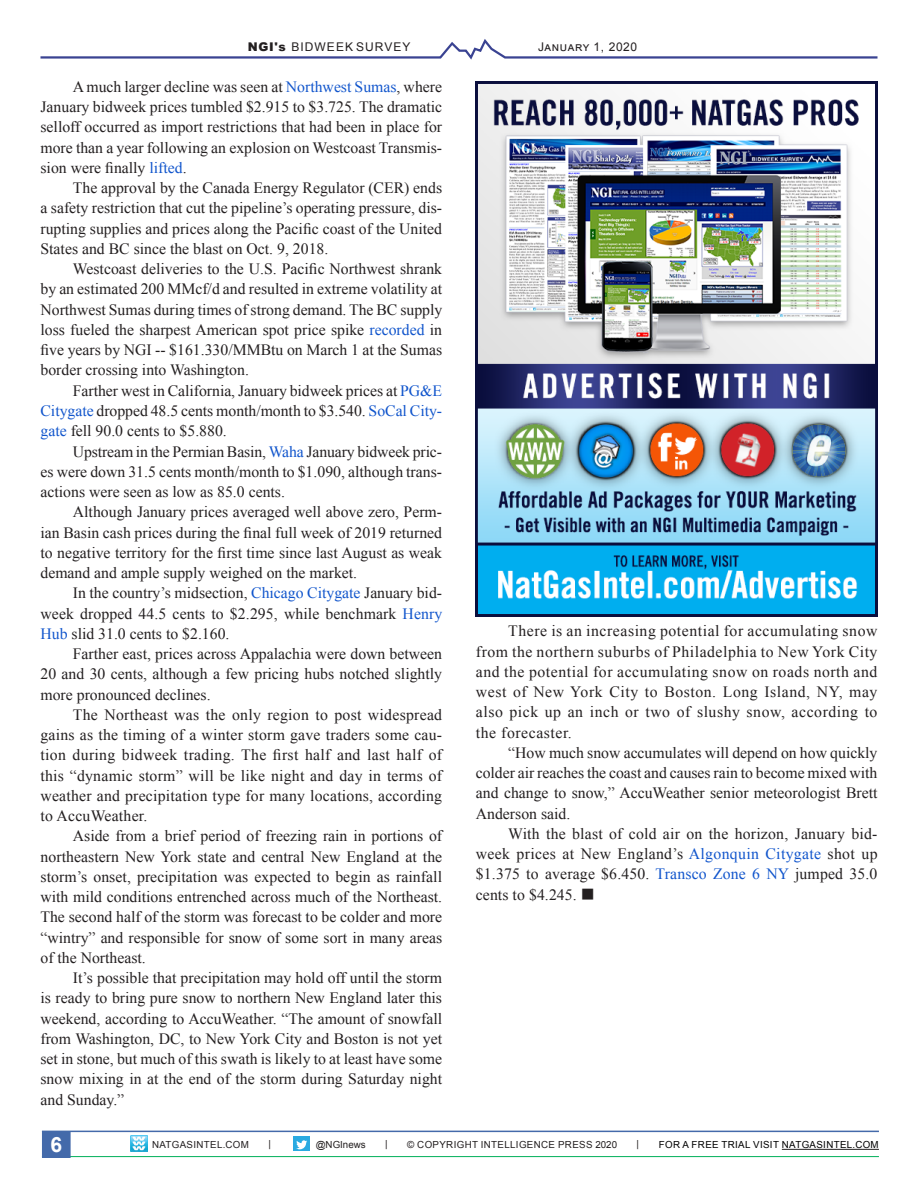
<style>
.page{position:relative;width:918px;height:1188px;background:#fff}
.page>*{position:absolute;margin:0;border:0;box-sizing:border-box;transform-origin:0 0}
.t1{font:700 21px "Arial";color:#fff}
.t2{font:15.75px/20.2px "Times New Roman";color:#231f20;text-align:justify}
.t3{font:12px "Arial";letter-spacing:.075em;color:#231f20}
.t4{font:12px "Arial";letter-spacing:.05em;color:#231f20}
.t5{font:9.75px "Arial";letter-spacing:.035em;color:#231f20}
.t6{font:9.75px "Arial";letter-spacing:.035em;color:#000}
.t7{font:9.75px "Arial";color:#231f20}
.s1{font-weight:900}
.s2{color:#15c}
</style>
<div class="page">
<svg style="left:40px;top:39px;width:838px;height:21px"></svg>
<hr style="left:42px;top:1131px;width:837px;height:1px;background:#446aaa">
<hr style="left:42px;top:1156px;width:837px;height:1px;background:#00af5a">
<hr style="left:782px;top:1149px;width:97px;height:1px;background:#231f20">
<img style="left:131px;top:1135px;width:16px;height:16px">
<div style="left:293px;top:1137px;width:17px;height:14px;background:#2aaae1"></div>
<svg style="left:296px;top:1140px;width:11px;height:9px"></svg>
<div style="left:43px;top:1132px;width:27px;height:25px;background:#446aaa"></div>
<div style="left:42px;top:1131px;width:29px;height:27px;border:2px solid #446aaa"></div>
<img style="left:476px;top:81px;width:402px;height:535px">
<p class="t3" style="left:248px;top:38px;width:164px"><span class="s1">NGI's</span> BIDWEEK SURVEY</p>
<p class="t4" style="left:538px;top:38px;width:101px">January 1, 2020</p>
<p class="t2" style="left:41px;top:76px;width:403px;text-indent:32px">A much larger decline was seen at <span class="s2">Northwest Sumas</span>, where January bidweek prices tumbled $2.915 to $3.725. The dramatic selloff occurred as import restrictions that had been in place for more than a year following an explosion on Westcoast Transmis&shy;sion were finally <span class="s2">lifted</span>.</p>
<p class="t2" style="left:41px;top:177px;width:403px;text-indent:32px">The approval by the Canada Energy Regulator (CER) ends a safety restriction that cut the pipeline’s operating pressure, dis&shy;rupting supplies and prices along the Pacific coast of the United States and BC since the blast on Oct. 9, 2018.</p>
<p class="t2" style="left:41px;top:258px;width:403px;text-indent:32px">Westcoast deliveries to the U.S. Pacific Northwest shrank by an estimated 200 MMcf/d and resulted in extreme volatility at Northwest Sumas during times of strong demand. The BC supply loss fueled the sharpest American spot price spike <span class="s2">recorded</span> in five years by NGI -- $161.330/MMBtu on March 1 at the Sumas border crossing into Washington.</p>
<p class="t2" style="left:41px;top:380px;width:403px;text-indent:32px">Farther west in California, January bidweek prices at <span class="s2">PG&amp;E Citygate</span> dropped 48.5 cents month/month to $3.540. <span class="s2">SoCal City&shy;gate</span> fell 90.0 cents to $5.880.</p>
<p class="t2" style="left:41px;top:441px;width:403px;text-indent:32px">Upstream in the Permian Basin, <span class="s2">Waha</span> January bidweek pric&shy;es were down 31.5 cents month/month to $1.090, although trans&shy;actions were seen as low as 85.0 cents.</p>
<p class="t2" style="left:41px;top:501px;width:403px;text-indent:32px">Although January prices averaged well above zero, Perm&shy;ian Basin cash prices during the final full week of 2019 returned to negative territory for the first time since last August as weak demand and ample supply weighed on the market.</p>
<p class="t2" style="left:41px;top:582px;width:403px;text-indent:32px">In the country’s midsection, <span class="s2">Chicago Citygate</span> January bid&shy;week dropped 44.5 cents to $2.295, while benchmark <span class="s2">Henry Hub</span> slid 31.0 cents to $2.160.</p>
<p class="t2" style="left:41px;top:643px;width:403px;text-indent:32px">Farther east, prices across Appalachia were down between 20 and 30 cents, although a few pricing hubs notched slightly more pronounced declines.</p>
<p class="t2" style="left:40px;top:704px;width:403px;text-indent:32px">The Northeast was the only region to post widespread gains as the timing of a winter storm gave traders some cau&shy;tion during bidweek trading. The first half and last half of this “dynamic storm” will be like night and day in terms of weather and precipitation type for many locations, according to AccuWeather.</p>
<p class="t2" style="left:40px;top:825px;width:403px;text-indent:32px">Aside from a brief period of freezing rain in portions of northeastern New York state and central New England at the storm’s onset, precipitation was expected to begin as rainfall with mild conditions entrenched across much of the Northeast.<br>The second half of the storm was forecast to be colder and more “wintry” and responsible for snow of some sort in many areas of the Northeast.</p>
<p class="t2" style="left:40px;top:967px;width:403px;text-indent:32px">It’s possible that precipitation may hold off until the storm is ready to bring pure snow to northern New England later this weekend, according to AccuWeather. “The amount of snowfall from Washington, DC, to New York City and Boston is not yet set in stone, but much of this swath is likely to at least have some snow mixing in at the end of the storm during Saturday night and Sunday.”</p>
<p class="t2" style="left:476px;top:621px;width:403px;text-indent:32px">There is an increasing potential for accumulating snow from the northern suburbs of Philadelphia to New York City and the potential for accumulating snow on roads north and west of New York City to Boston. Long Island, NY, may also pick up an inch or two of slushy snow, according to the forecaster.</p>
<p class="t2" style="left:476px;top:742px;width:403px;text-indent:32px">“How much snow accumulates will depend on how quickly colder air reaches the coast and causes rain to become mixed with and change to snow,” AccuWeather senior meteorologist Brett Anderson said.</p>
<p class="t2" style="left:476px;top:823px;width:403px;text-indent:32px">With the blast of cold air on the horizon, January bid&shy;week prices at New England’s <span class="s2">Algonquin Citygate</span> shot up $1.375 to average $6.450. <span class="s2">Transco Zone 6 NY</span> jumped 35.0 cents to $4.245. ■</p>
<h1 class="t1" style="left:50px;top:1129px;width:13px">6</h1>
<p class="t6" style="left:659px;top:1138px;width:221px">FOR A FREE TRIAL VISIT NATGASINTEL.COM</p>
<p class="t5" style="left:152px;top:1138px;width:98px">NATGASINTEL.COM</p>
<p class="t5" style="left:269px;top:1137px;width:4px">|</p>
<p class="t7" style="left:316px;top:1138px;width:51px">@NGInews</p>
<p class="t5" style="left:385px;top:1137px;width:4px">|</p>
<p class="t5" style="left:407px;top:1138px;width:211px">© COPYRIGHT INTELLIGENCE PRESS 2020</p>
<p class="t5" style="left:637px;top:1137px;width:4px">|</p>
</div>
